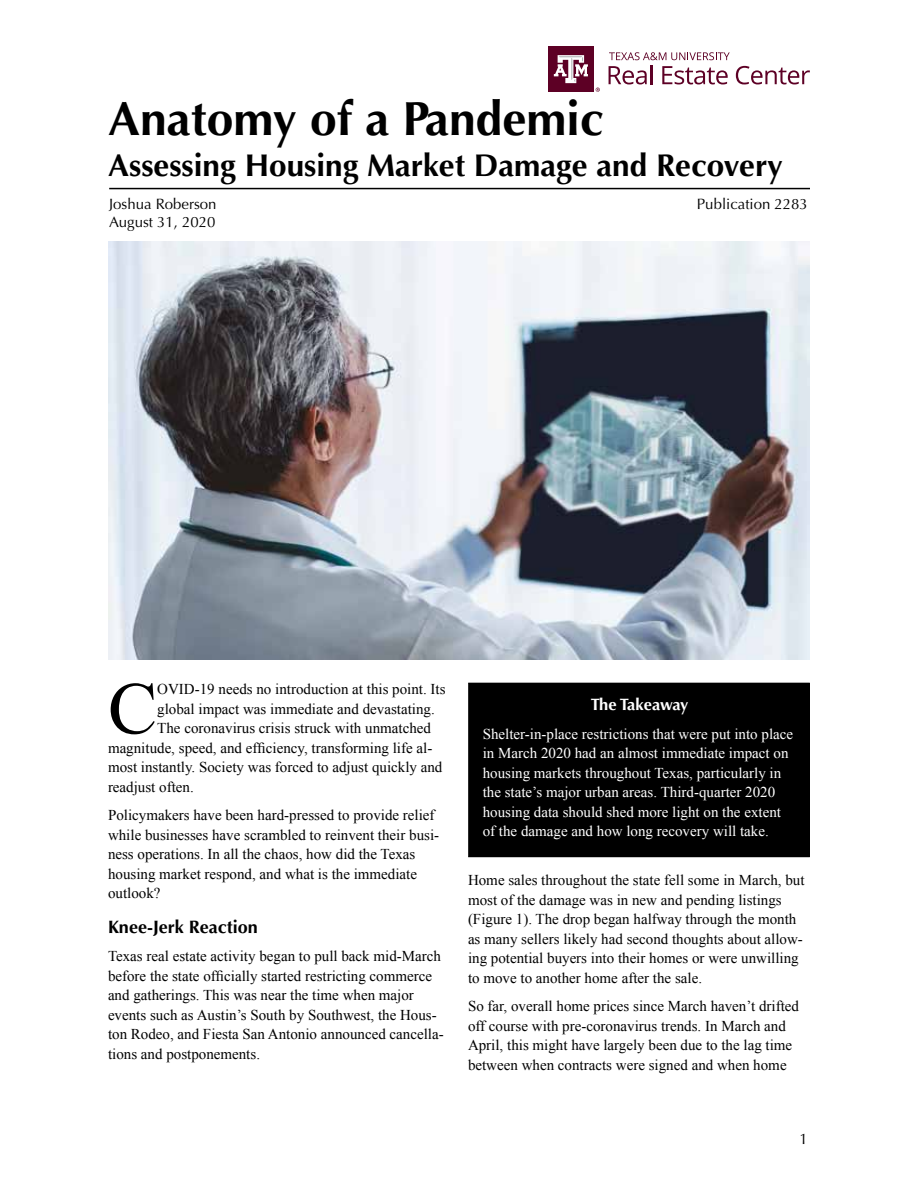
<style>
.page{position:relative;width:918px;height:1188px;background:#fff}
.page>*{position:absolute;margin:0;border:0;box-sizing:border-box;transform-origin:0 0}
.t1{font:73.95px "Times New Roman";color:#000}
.t2{font:700 48px "Optima";color:#000}
.t3{font:700 31.5px "Optima";color:#000}
.t4{font:700 18px "Optima LT Std";color:#000}
.t5{font:700 16.5px "Optima LT Std";letter-spacing:-.02em;color:#fff}
.t6{font:15px/19.5px "Times New Roman";color:#000}
.t7{font:15px/19.5px "Times New Roman";color:#fff}
.t8{font:15px "Optima LT Std";color:#000}
.t9{font:15px "Optima";color:#000}
</style>
<div class="page">
<hr style="left:109px;top:188px;width:701px;height:1px;background:#000">
<div style="left:469px;top:683px;width:340px;height:174px;background:#000"></div>
<div style="left:468px;top:683px;width:342px;height:174px;border:1px solid #000"></div>
<div style="left:548px;top:46px;width:46px;height:46px;background:#5d0025"></div>
<svg style="left:554px;top:55px;width:46px;height:37px"></svg>
<svg style="left:736px;top:66px;width:74px;height:18px"></svg>
<svg style="left:609px;top:52px;width:121px;height:32px"></svg>
<img style="left:108px;top:242px;width:702px;height:417px">
<h2 class="t2" style="left:108px;top:91px;width:497px">Anatomy of a Pandemic</h2>
<h3 class="t3" style="left:108px;top:147px;width:676px">Assessing Housing Market Damage and Recovery</h3>
<p class="t8" style="left:697px;top:196px;width:112px">Publication 2283</p>
<p class="t9" style="left:109px;top:195px;width:109px">Joshua Roberson</p>
<p class="t8" style="left:109px;top:213px;width:108px">August 31, 2020</p>
<h1 class="t1" style="left:108px;top:659px;width:51px">C</h1>
<p class="t6" style="left:157px;top:679px;width:290px">OVID-19 needs no introduction at this point. Its</p>
<p class="t6" style="left:157px;top:699px;width:279px">global impact was immediate and devastating.</p>
<p class="t6" style="left:157px;top:718px;width:275px">The coronavirus crisis struck with unmatched</p>
<p class="t6" style="left:108px;top:738px;width:326px">magnitude, speed, and efficiency, transforming life al-</p>
<p class="t6" style="left:108px;top:757px;width:336px">most instantly. Society was forced to adjust quickly and</p>
<p class="t6" style="left:108px;top:777px;width:87px">readjust often.</p>
<p class="t6" style="left:108px;top:805px;width:333px">Policymakers have been hard-pressed to provide relief while businesses have scrambled to reinvent their busi&shy;ness operations. In all the chaos, how did the Texas housing market respond, and what is the immediate outlook?</p>
<p class="t4" style="left:108px;top:916px;width:151px">Knee-Jerk Reaction</p>
<p class="t6" style="left:108px;top:946px;width:337px">Texas real estate activity began to pull back mid-March before the state officially started restricting commerce and gatherings. This was near the time when major events such as Austin’s South by Southwest, the Hous&shy;ton Rodeo, and Fiesta San Antonio announced cancella&shy;tions and postponements.</p>
<p class="t5" style="left:591px;top:695px;width:99px">The Takeaway</p>
<p class="t7" style="left:483px;top:724px;width:312px">Shelter-in-place restrictions that were put into place in March 2020 had an almost immediate impact on housing markets throughout Texas, particularly in the state’s major urban areas. Third-quarter 2020 housing data should shed more light on the extent of the damage and how long recovery will take.</p>
<p class="t6" style="left:468px;top:870px;width:338px">Home sales throughout the state fell some in March, but most of the damage was in new and pending listings (Figure 1). The drop began halfway through the month as many sellers likely had second thoughts about allow&shy;ing potential buyers into their homes or were unwilling to move to another home after the sale.</p>
<p class="t6" style="left:468px;top:996px;width:333px">So far, overall home prices since March haven’t drifted off course with pre-coronavirus trends. In March and April, this might have largely been due to the lag time between when contracts were signed and when home</p>
<p class="t8" style="left:800px;top:1130px;width:10px">1</p>
</div>
